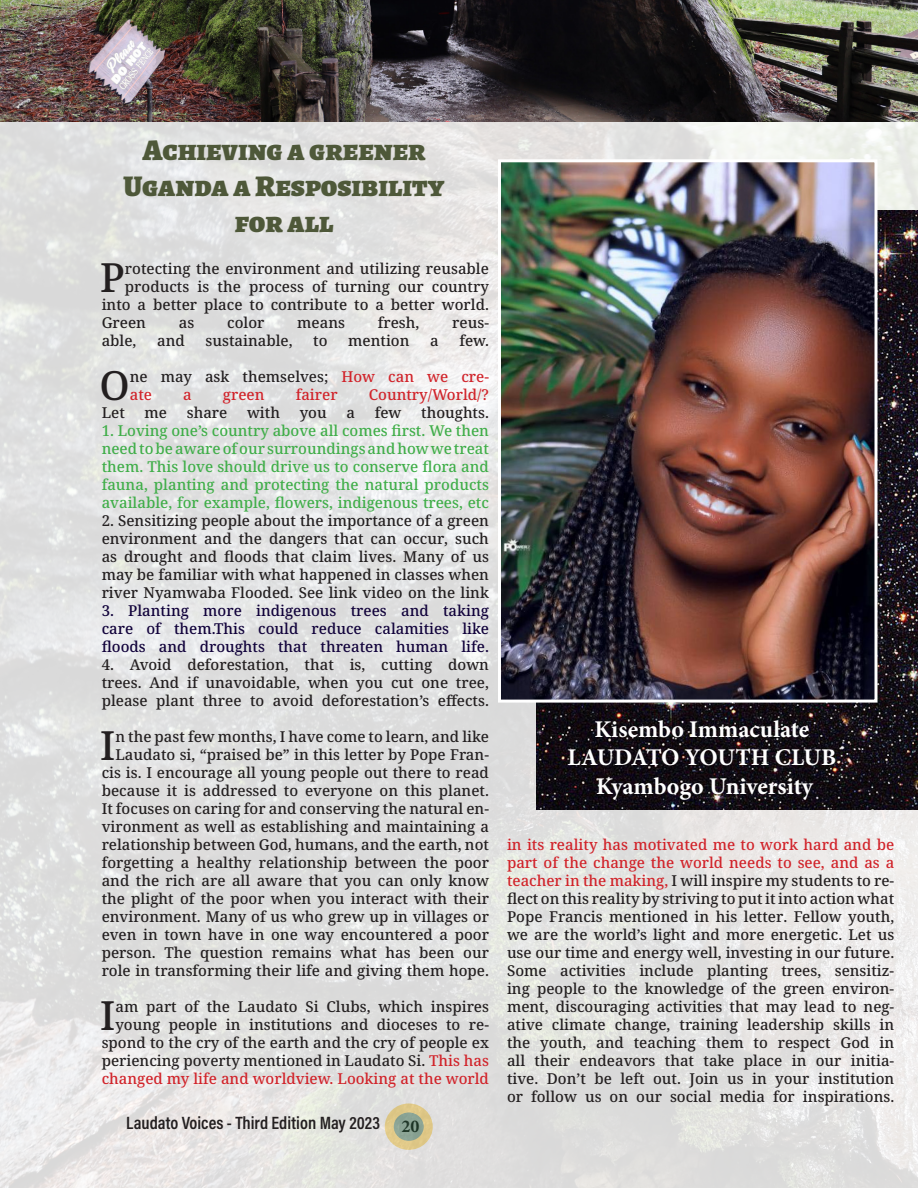
<style>
.page{position:relative;width:918px;height:1188px;background:#fff}
.page>*{position:absolute;margin:0;border:0;box-sizing:border-box;transform-origin:0 0}
.t1{font:500 40.2px "Noto Serif";color:#231f20}
.t2{font:900 30px "Alegreya SC";color:#4e5839}
.t3{font:700 24px "Minion Pro";color:#fff}
.t4{font:18px "Acumin Variable Concept";color:#231f20}
.t5{font:500 15px/18px "Noto Serif";color:#231f20;text-align:justify}
.t6{font:500 15px/18px "Noto Serif";color:#40ae49;text-align:justify}
.t7{font:500 15px/18px "Noto Serif";color:#11023b;text-align:justify}
.t8{font:500 15px/18px "Noto Serif";color:#d1232a}
.s1{color:#d1232a}
.s2{color:#231f20}
.s3{font-family:"Minion Pro";font-weight:700}
</style>
<div class="page">
<img style="left:0;top:122px;width:918px;height:1066px">
<img style="left:536px;top:211px;width:382px;height:599px">
<img style="left:0;top:0;width:918px;height:122px">
<img style="left:502px;top:163px;width:372px;height:536px">
<div style="left:498px;top:159px;width:380px;height:544px;border:3px solid #fff"></div>
<p class="t2" style="left:143px;top:127px;width:285px">Achieving a greener</p>
<p class="t2" style="left:124px;top:163px;width:323px">Uganda a Resposibility</p>
<p class="t2" style="left:235px;top:199px;width:101px">for all</p>
<p class="t5" style="left:102px;top:260px;width:389px;text-align:right">rotecting the environment and utilizing reusable products is the process of turning our country into a better place to contribute to a better world.</p>
<p class="t5" style="left:102px;top:314px;width:46px">Green</p>
<p class="t5" style="left:179px;top:314px;width:17px">as</p>
<p class="t5" style="left:227px;top:314px;width:39px">color</p>
<p class="t5" style="left:297px;top:314px;width:49px">means</p>
<p class="t5" style="left:378px;top:314px;width:43px">fresh,</p>
<p class="t5" style="left:452px;top:314px;width:38px">reus-</p>
<p class="t5" style="left:102px;top:332px;width:36px">able,</p>
<p class="t5" style="left:157px;top:332px;width:29px">and</p>
<p class="t5" style="left:206px;top:332px;width:89px">sustainable,</p>
<p class="t5" style="left:313px;top:332px;width:16px">to</p>
<p class="t5" style="left:348px;top:332px;width:63px">mention</p>
<p class="t5" style="left:430px;top:332px;width:10px">a</p>
<p class="t5" style="left:459px;top:332px;width:31px">few.</p>
<p class="t1" style="left:99px;top:358px;width:32px">O</p>
<p class="t5" style="left:130px;top:368px;width:361px">ne may ask themselves; <span class="s1">How can we cre&shy;ate</span></p>
<p class="t1" style="left:100px;top:250px;width:26px">P</p>
<p class="t8" style="left:183px;top:386px;width:10px">a</p>
<p class="t8" style="left:223px;top:386px;width:43px">green</p>
<p class="t8" style="left:296px;top:386px;width:43px">fairer</p>
<p class="t8" style="left:369px;top:386px;width:122px">Country/World/?</p>
<p class="t5" style="left:102px;top:404px;width:25px">Let</p>
<p class="t5" style="left:145px;top:404px;width:24px">me</p>
<p class="t5" style="left:187px;top:404px;width:42px">share</p>
<p class="t5" style="left:247px;top:404px;width:34px">with</p>
<p class="t5" style="left:300px;top:404px;width:28px">you</p>
<p class="t5" style="left:346px;top:404px;width:10px">a</p>
<p class="t5" style="left:375px;top:404px;width:28px">few</p>
<p class="t5" style="left:421px;top:404px;width:69px">thoughts.</p>
<p class="t6" style="left:102px;top:422px;width:389px">1. Loving one’s country above all comes first. We then need to be aware of our surroundings and how we treat them. This love should drive us to conserve flora and fauna, planting and protecting the natural products available, for example, flowers, indigenous trees, etc</p>
<p class="t5" style="left:102px;top:512px;width:389px">2. Sensitizing people about the importance of a green environment and the dangers that can occur, such as drought and floods that claim lives. Many of us may be familiar with what happened in classes when river Nyamwaba Flooded. See link video on the link</p>
<p class="t7" style="left:102px;top:602px;width:389px">3. Planting more indigenous trees and taking care of them.This could reduce calamities like floods and droughts that threaten human life.</p>
<p class="t5" style="left:102px;top:656px;width:389px">4. Avoid deforestation, that is, cutting down trees. And if unavoidable, when you cut one tree, please plant three to avoid deforestation’s effects.</p>
<p class="t1" style="left:100px;top:718px;width:17px">I</p>
<p class="t5" style="left:102px;top:728px;width:389px;text-align:right">n the past few months, I have come to learn, and like Laudato si, “praised be” in this letter by Pope Fran&shy;cis is. I encourage all young people out there to read because it is addressed to everyone on this planet.</p>
<p class="t5" style="left:102px;top:800px;width:389px">It focuses on caring for and conserving the natural en&shy;vironment as well as establishing and maintaining a relationship between God, humans, and the earth, not forgetting a healthy relationship between the poor</p>
<p class="t5" style="left:102px;top:872px;width:389px">and the rich are all aware that you can only know the plight of the poor when you interact with their environment. Many of us who grew up in villages or even in town have in one way encountered a poor person. The question remains what has been our role in transforming their life and giving them hope.</p>
<p class="t1" style="left:100px;top:988px;width:17px">I</p>
<p class="t5" style="left:102px;top:998px;width:389px;text-align:right">am part of the Laudato Si Clubs, which inspires young people in institutions and dioceses to re&shy;spond to the cry of the earth and the cry of people ex</p>
<p class="t8" style="left:102px;top:1052px;width:389px"><span class="s2">periencing poverty mentioned in Laudato Si.</span> This has changed my life and worldview. Looking at the world</p>
<p class="t4" style="left:126px;top:1110px;width:295px">Laudato Voices - Third Edition May 2023 <span class="s3">20</span></p>
<p class="t3" style="left:595px;top:712px;width:216px">Kisembo Immaculate</p>
<p class="t3" style="left:567px;top:741px;width:270px">LAUDATO YOUTH CLUB</p>
<p class="t3" style="left:596px;top:770px;width:218px">Kyambogo University</p>
<p class="t5" style="left:507px;top:836px;width:389px"><span class="s1">in its reality has motivated me to work hard and be part of the change the world needs to see, and as a teacher in the making,</span> I will inspire my students to re&shy;flect on this reality by striving to put it into action what Pope Francis mentioned in his letter. Fellow youth, we are the world’s light and more energetic. Let us use our time and energy well, investing in our future.</p>
<p class="t5" style="left:507px;top:962px;width:389px">Some activities include planting trees, sensitiz&shy;ing people to the knowledge of the green environ&shy;ment, discouraging activities that may lead to neg&shy;ative climate change, training leadership skills in the youth, and teaching them to respect God in all their endeavors that take place in our initia&shy;tive. Don’t be left out. Join us in your institution or follow us on our social media for inspirations.</p>
</div>
